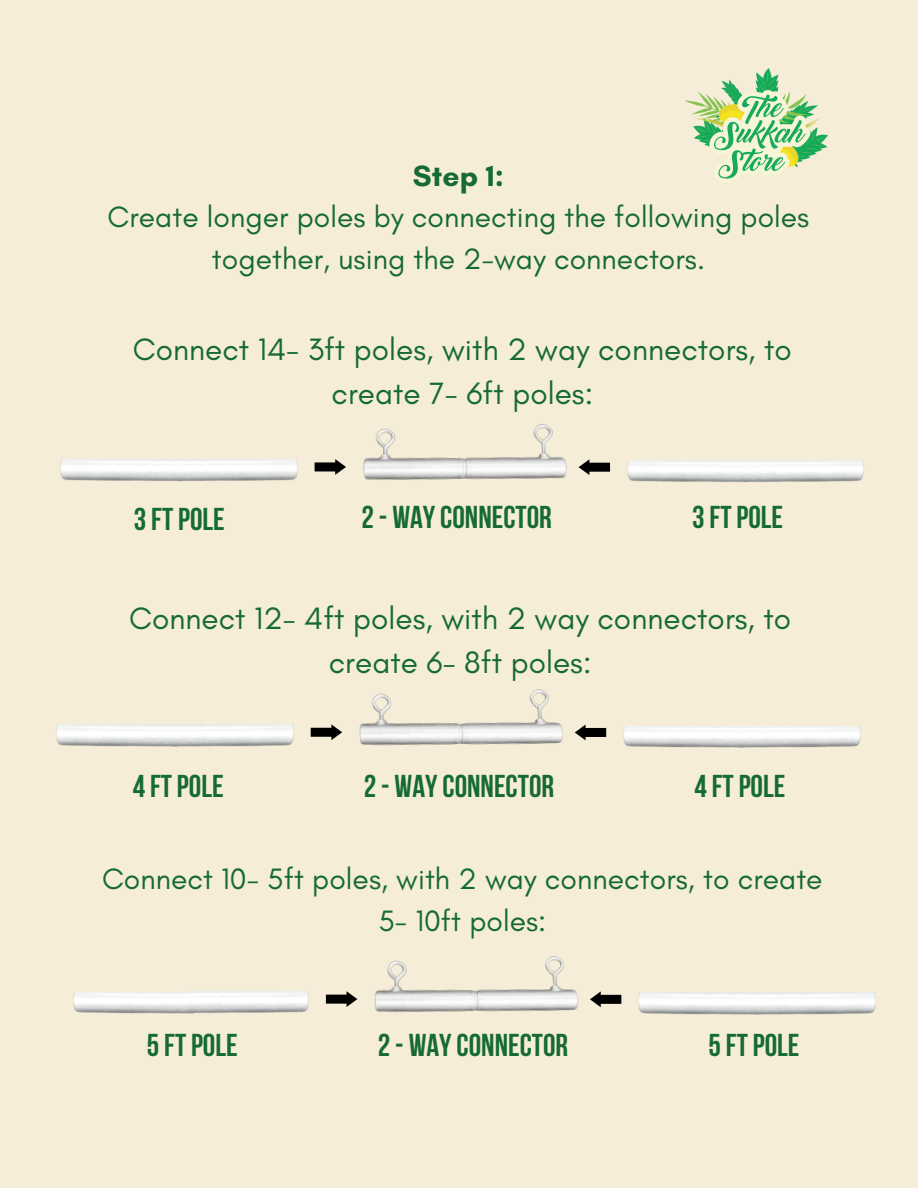
<style>
.page{position:relative;width:918px;height:1188px;background:#f6edd8}
.page>*{position:absolute;margin:0;border:0;box-sizing:border-box;transform-origin:0 0}
.t1{font:31.5px/43.8px "Glacial Indifference";color:#156a36;text-align:center}
.t2{font:700 31.5px "Bebas Neue";color:#156a36}
.t3{font:30px/41.7px "Glacial Indifference";color:#156a36;text-align:center}
.t4{font:700 30px "Glacial Indifference";color:#156a36}
</style>
<div class="page">
<img style="left:363px;top:424px;width:204px;height:56px">
<img style="left:181px;top:460px;width:117px;height:22px">
<img style="left:60px;top:460px;width:121px;height:22px">
<svg style="left:579px;top:459px;width:31px;height:16px"></svg>
<svg style="left:315px;top:459px;width:31px;height:16px"></svg>
<img style="left:748px;top:461px;width:116px;height:21px">
<img style="left:627px;top:461px;width:121px;height:22px">
<img style="left:359px;top:689px;width:204px;height:57px">
<img style="left:177px;top:725px;width:117px;height:22px">
<img style="left:56px;top:725px;width:121px;height:22px">
<svg style="left:575px;top:725px;width:31px;height:15px"></svg>
<svg style="left:311px;top:724px;width:31px;height:16px"></svg>
<img style="left:744px;top:726px;width:117px;height:22px">
<img style="left:623px;top:726px;width:121px;height:22px">
<img style="left:73px;top:992px;width:116px;height:22px">
<img style="left:374px;top:956px;width:205px;height:57px">
<img style="left:189px;top:992px;width:120px;height:22px">
<svg style="left:590px;top:991px;width:31px;height:16px"></svg>
<svg style="left:326px;top:991px;width:31px;height:16px"></svg>
<img style="left:759px;top:993px;width:117px;height:22px">
<img style="left:638px;top:993px;width:121px;height:22px">
<img style="left:686px;top:69px;width:141px;height:110px">
<p class="t4" style="left:413px;top:157px;width:92px">Step 1:</p>
<p class="t3" style="left:108px;top:196px;width:703px">Create longer poles by connecting the following poles together, using the 2-way connectors.</p>
<p class="t1" style="left:133px;top:327px;width:661px">Connect 14- 3ft poles, with 2 way connectors, to create 7- 6ft poles:</p>
<p class="t2" style="left:134px;top:507px;width:92px">3FT POLE</p>
<p class="t2" style="left:362px;top:505px;width:192px">2 - WAY CONNECTOR</p>
<p class="t2" style="left:692px;top:505px;width:92px">3FTPOLE</p>
<p class="t1" style="left:129px;top:596px;width:664px">Connect 12- 4ft poles, with 2 way connectors, to create 6- 8ft poles:</p>
<p class="t2" style="left:133px;top:773px;width:92px">4 FTPOLE</p>
<p class="t2" style="left:364px;top:773px;width:192px">2- WAYCONNECTOR</p>
<p class="t2" style="left:694px;top:773px;width:92px">4 FT POLE</p>
<p class="t3" style="left:102px;top:858px;width:722px">Connect 10- 5ft poles, with 2 way connectors, to create<br>5- 10ft poles:</p>
<p class="t2" style="left:147px;top:1032px;width:92px">5 FT POLE</p>
<p class="t2" style="left:378px;top:1032px;width:192px">2- WAY CONNECTOR</p>
<p class="t2" style="left:709px;top:1032px;width:92px">5FTPOLE</p>
</div>
